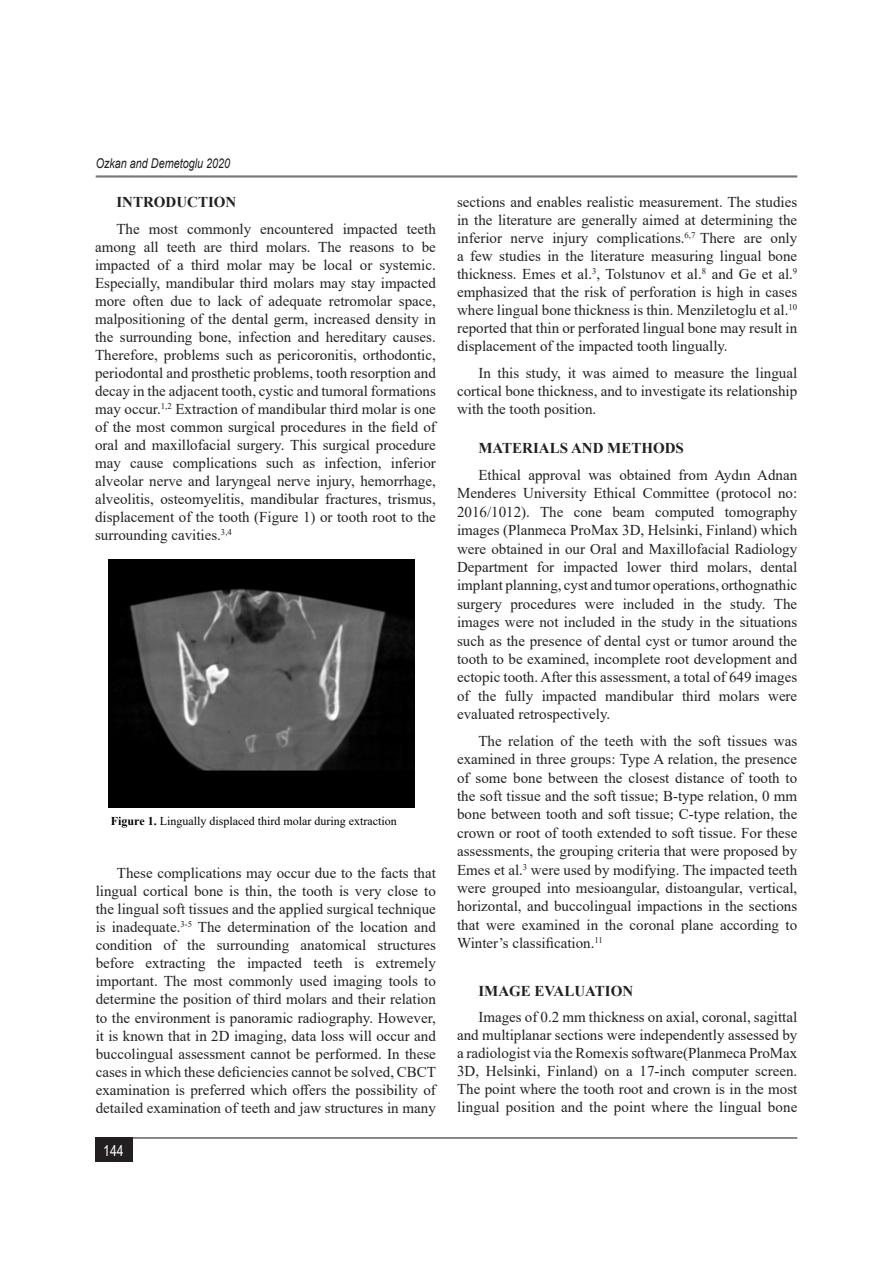
<style>
.page{position:relative;width:893px;height:1263px;background:#fff}
.page>*{position:absolute;margin:0;border:0;box-sizing:border-box;transform-origin:0 0}
.t1{font:15px/18px "Times New Roman";color:#231f20;text-align:justify}
.t2{font:700 15px "Times New Roman";color:#231f20}
.t3{font:15px "Arial Narrow";color:#fff}
.t4{font:italic 13.5px "Arial";color:#231f20;scale:.8 1}
.t5{font:12px "Times New Roman";color:#000}
.s1{font-weight:700}
</style>
<div class="page">
<hr style="left:96px;top:175px;width:701px;height:3px;background:#737779">
<hr style="left:96px;top:1137px;width:701px;height:1px;background:#231f20">
<div style="left:96px;top:1138px;width:37px;height:24px;background:#231f20"></div>
<img style="left:108px;top:559px;width:307px;height:248px">
<p class="t4" style="left:96px;top:155px;width:170px">Ozkan and Demetoglu 2020</p>
<p class="t2" style="left:116px;top:191px;width:121px">INTRODUCTION</p>
<p class="t1" style="left:95px;top:219px;width:342px;text-indent:21px">The most commonly encountered impacted teeth among all teeth are third molars. The reasons to be impacted of a third molar may be local or systemic.<br>Especially, mandibular third molars may stay impacted more often due to lack of adequate retromolar space, malpositioning of the dental germ, increased density in the surrounding bone, infection and hereditary causes.<br>Therefore, problems such as pericoronitis, orthodontic, periodontal and prosthetic problems, tooth resorption and decay in the adjacent tooth, cystic and tumoral formations may occur.<sup>1,2</sup> Extraction of mandibular third molar is one of the most common surgical procedures in the field of oral and maxillofacial surgery. This surgical procedure may cause complications such as infection, inferior alveolar nerve and laryngeal nerve injury, hemorrhage, alveolitis, osteomyelitis, mandibular fractures, trismus, displacement of the tooth (Figure 1) or tooth root to the surrounding cavities.<sup>3,4</sup></p>
<p class="t5" style="left:111px;top:812px;width:287px"><span class="s1">Figure 1.</span> Lingually displaced third molar during extraction</p>
<p class="t1" style="left:96px;top:864px;width:342px;text-indent:21px">These complications may occur due to the facts that lingual cortical bone is thin, the tooth is very close to the lingual soft tissues and the applied surgical technique is inadequate.<sup>3-5</sup> The determination of the location and condition of the surrounding anatomical structures before extracting the impacted teeth is extremely important. The most commonly used imaging tools to determine the position of third molars and their relation to the environment is panoramic radiography. However, it is known that in 2D imaging, data loss will occur and buccolingual assessment cannot be performed. In these cases in which these deficiencies cannot be solved, CBCT examination is preferred which offers the possibility of detailed examination of teeth and jaw structures in many</p>
<p class="t3" style="left:103px;top:1139px;width:22px">144</p>
<p class="t1" style="left:457px;top:193px;width:342px">sections and enables realistic measurement. The studies in the literature are generally aimed at determining the inferior nerve injury complications.<sup>6,7</sup> There are only a few studies in the literature measuring lingual bone thickness. Emes et al.<sup>3</sup>, Tolstunov et al.<sup>8</sup> and Ge et al.<sup>9 </sup>emphasized that the risk of perforation is high in cases where lingual bone thickness is thin. Menziletoglu et al.<sup>10 </sup>reported that thin or perforated lingual bone may result in displacement of the impacted tooth lingually.</p>
<p class="t1" style="left:457px;top:363px;width:342px;text-indent:21px">In this study, it was aimed to measure the lingual cortical bone thickness, and to investigate its relationship with the tooth position.</p>
<p class="t1" style="left:478px;top:434px;width:320px;line-height:26.8px"><span class="s1">MATERIALS AND METHODS<br></span>Ethical approval was obtained from Aydın Adnan</p>
<p class="t1" style="left:457px;top:484px;width:342px">Menderes University Ethical Committee (protocol no:<br>2016/1012). The cone beam computed tomography images (Planmeca ProMax 3D, Helsinki, Finland) which were obtained in our Oral and Maxillofacial Radiology Department for impacted lower third molars, dental implant planning, cyst and tumor operations, orthognathic surgery procedures were included in the study. The images were not included in the study in the situations such as the presence of dental cyst or tumor around the tooth to be examined, incomplete root development and ectopic tooth. After this assessment, a total of 649 images of the fully impacted mandibular third molars were evaluated retrospectively.</p>
<p class="t1" style="left:457px;top:731px;width:342px;text-indent:21px">The relation of the teeth with the soft tissues was examined in three groups: Type A relation, the presence of some bone between the closest distance of tooth to the soft tissue and the soft tissue; B-type relation, 0 mm bone between tooth and soft tissue; C-type relation, the crown or root of tooth extended to soft tissue. For these assessments, the grouping criteria that were proposed by Emes et al.<sup>3</sup> were used by modifying. The impacted teeth were grouped into mesioangular, distoangular, vertical, horizontal, and buccolingual impactions in the sections that were examined in the coronal plane according to Winter’s classification.<sup>11</sup></p>
<p class="t1" style="left:478px;top:977px;width:320px;line-height:26.5px"><span class="s1">IMAGE EVALUATION<br></span>Images of 0.2 mm thickness on axial, coronal, sagittal</p>
<p class="t1" style="left:457px;top:1026px;width:342px">and multiplanar sections were independently assessed by a radiologist via the Romexis software(Planmeca ProMax 3D, Helsinki, Finland) on a 17-inch computer screen.<br>The point where the tooth root and crown is in the most lingual position and the point where the lingual bone</p>
</div>
